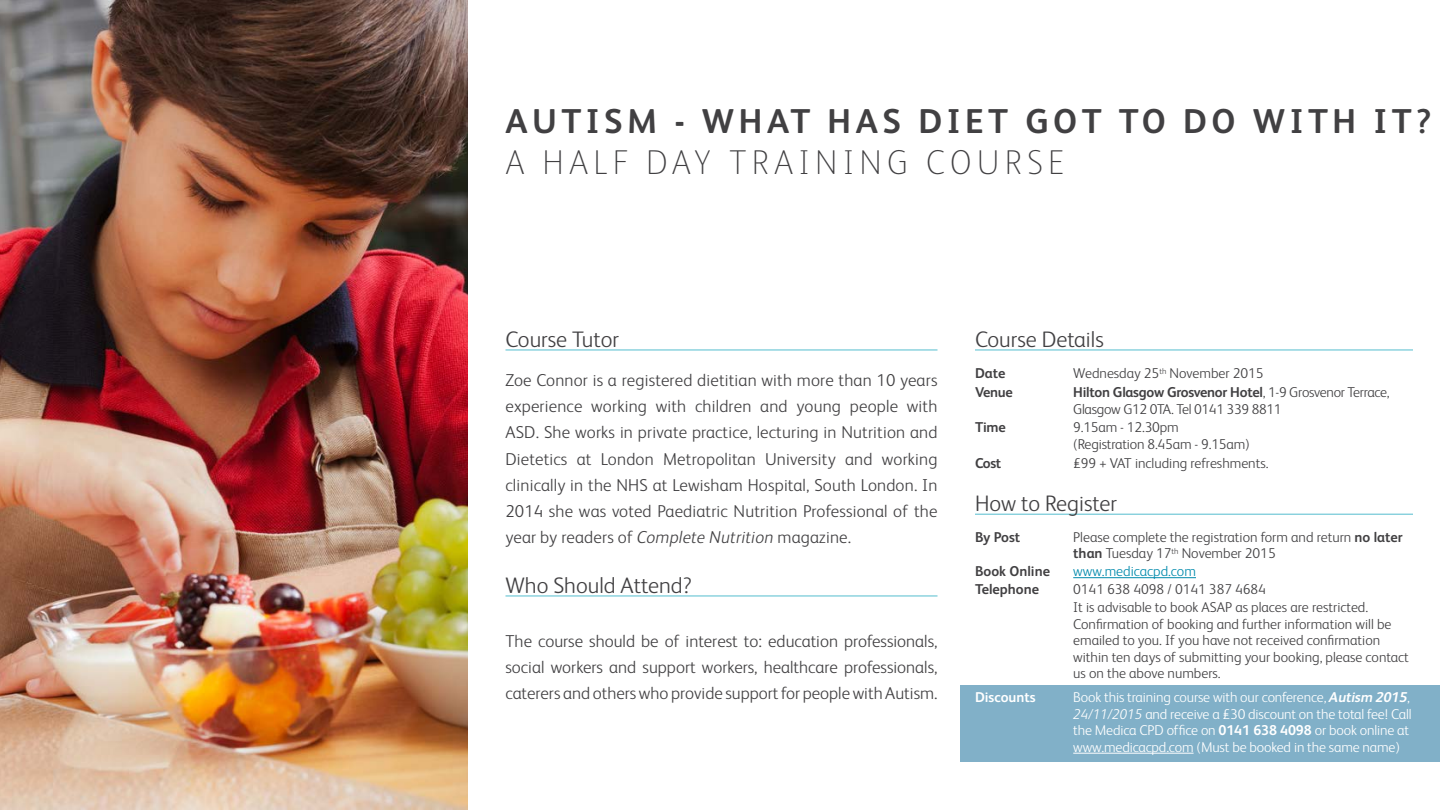
<style>
.page{position:relative;width:1440px;height:810px;background:#fff}
.page>*{position:absolute;margin:0;border:0;box-sizing:border-box;transform-origin:0 0}
.Course_Title{font:700 34.5px/41.4px "FS Albert";letter-spacing:.13em;color:#414042}
.Section_title__maste{font:300 22.5px "FS Albert";color:#414042}
.Body_text{font:300 17.25px/26.2px "FS Albert";letter-spacing:.01em;color:#414042;text-align:justify}
.Introductory_paragra{font:300 17.25px/26.2px "FS Albert";color:#414042;text-align:justify}
.t1{font:300 14.25px/16.5px "FS Albert";color:#414042}
.t2{font:300 14.25px/16.5px "FS Albert";letter-spacing:-.01em;color:#fff}
.t3{font:300 14.25px/16.5px "FS Albert";letter-spacing:-.02em;color:#414042}
.t4{font:700 14.25px "FS Albert";color:#414042}
.t5{font:300 14.25px "FS Albert";color:#008aac}
.t6{font:700 14.25px "FS Albert";color:#fff}
.s1{font-weight:100}
.s2{font-style:italic}
.s3{font-weight:700}
.s4{font-weight:700;font-style:italic}
</style>
<div class="page">
<div style="left:960px;top:686px;width:480px;height:76px;background:#81b0c8"></div>
<hr style="left:506px;top:349px;width:432px;height:2px;background:#67c4d3">
<hr style="left:506px;top:595px;width:432px;height:2px;background:#67c4d3">
<hr style="left:975px;top:349px;width:438px;height:2px;background:#67c4d3">
<hr style="left:975px;top:514px;width:438px;height:1px;background:#67c4d3">
<hr style="left:1073px;top:577px;width:123px;height:1px;background:#008aac">
<hr style="left:1073px;top:753px;width:121px;height:1px;background:#fff">
<img style="left:0;top:0;width:467px;height:810px">
<p class="Course_Title" style="left:506px;top:99px;width:927px">AUTISM - WHAT HAS DIET GOT TO DO WITH IT?<br><span class="s1">A HALF DAY TRAINING COURSE</span></p>
<p class="Section_title__maste" style="left:506px;top:324px;width:115px">Course Tutor</p>
<p class="Body_text" style="left:506px;top:366px;width:434px">Zoe Connor is a registered dietitian with more than 10 years experience working with children and young people with ASD. She works in private practice, lecturing in Nutrition and Dietetics at London Metropolitan University and working clinically in the NHS at Lewisham Hospital, South London. In 2014 she was voted Paediatric Nutrition Professional of the year by readers of <span class="s2">Complete Nutrition</span> magazine.</p>
<p class="Section_title__maste" style="left:506px;top:570px;width:188px">Who Should Attend?</p>
<p class="Introductory_paragra" style="left:506px;top:627px;width:434px">The course should be of interest to: education professionals, social workers and support workers, healthcare professionals, caterers and others who provide support for people with Autism.</p>
<p class="Section_title__maste" style="left:975px;top:324px;width:130px">Course Details</p>
<p class="t4" style="left:975px;top:364px;width:32px">Date</p>
<p class="t1" style="left:1073px;top:364px;width:192px">Wednesday 25<sup>th</sup> November 2015</p>
<p class="t4" style="left:975px;top:382px;width:39px">Venue</p>
<p class="t3" style="left:1073px;top:383px;width:318px"><span class="s3">Hilton Glasgow Grosvenor Hotel</span>, 1-9 Grosvenor Terrace,<br>Glasgow G12 0TA. Tel 0141 339 8811</p>
<p class="t4" style="left:975px;top:418px;width:32px">Time</p>
<p class="t1" style="left:1073px;top:418px;width:178px">9.15am - 12.30pm (Registration 8.45am - 9.15am)</p>
<p class="t4" style="left:975px;top:453px;width:28px">Cost</p>
<p class="t1" style="left:1073px;top:454px;width:197px">£99 + VAT including refreshments.</p>
<p class="Section_title__maste" style="left:975px;top:489px;width:144px">How to Register</p>
<p class="t4" style="left:975px;top:527px;width:47px">By Post</p>
<p class="t1" style="left:1073px;top:528px;width:331px">Please complete the registration form and return <span class="s3">no later than</span> Tuesday 17<sup>th</sup> November 2015</p>
<p class="t4" style="left:975px;top:562px;width:77px">Book Online</p>
<p class="t5" style="left:1073px;top:562px;width:124px">www.medicacpd.com</p>
<p class="t4" style="left:975px;top:580px;width:66px">Telephone</p>
<p class="t1" style="left:1073px;top:580px;width:194px">0141 638 4098 / 0141 387 4684</p>
<p class="t1" style="left:1073px;top:598px;width:337px">It is advisable to book ASAP as places are restricted.<br>Confirmation of booking and further information will be emailed to you. If you have not received confirmation within ten days of submitting your booking, please contact us on the above numbers.</p>
<p class="t6" style="left:975px;top:688px;width:62px">Discounts</p>
<p class="t2" style="left:1073px;top:688px;width:340px">Book this training course with our conference, <span class="s4">Autism 2015</span>, <span class="s2">24/11/2015</span> and receive a £30 discount on the total fee! Call the Medica CPD office on <span class="s3">0141 638 4098</span> or book online at www.medicacpd.com (Must be booked in the same name)</p>
</div>
